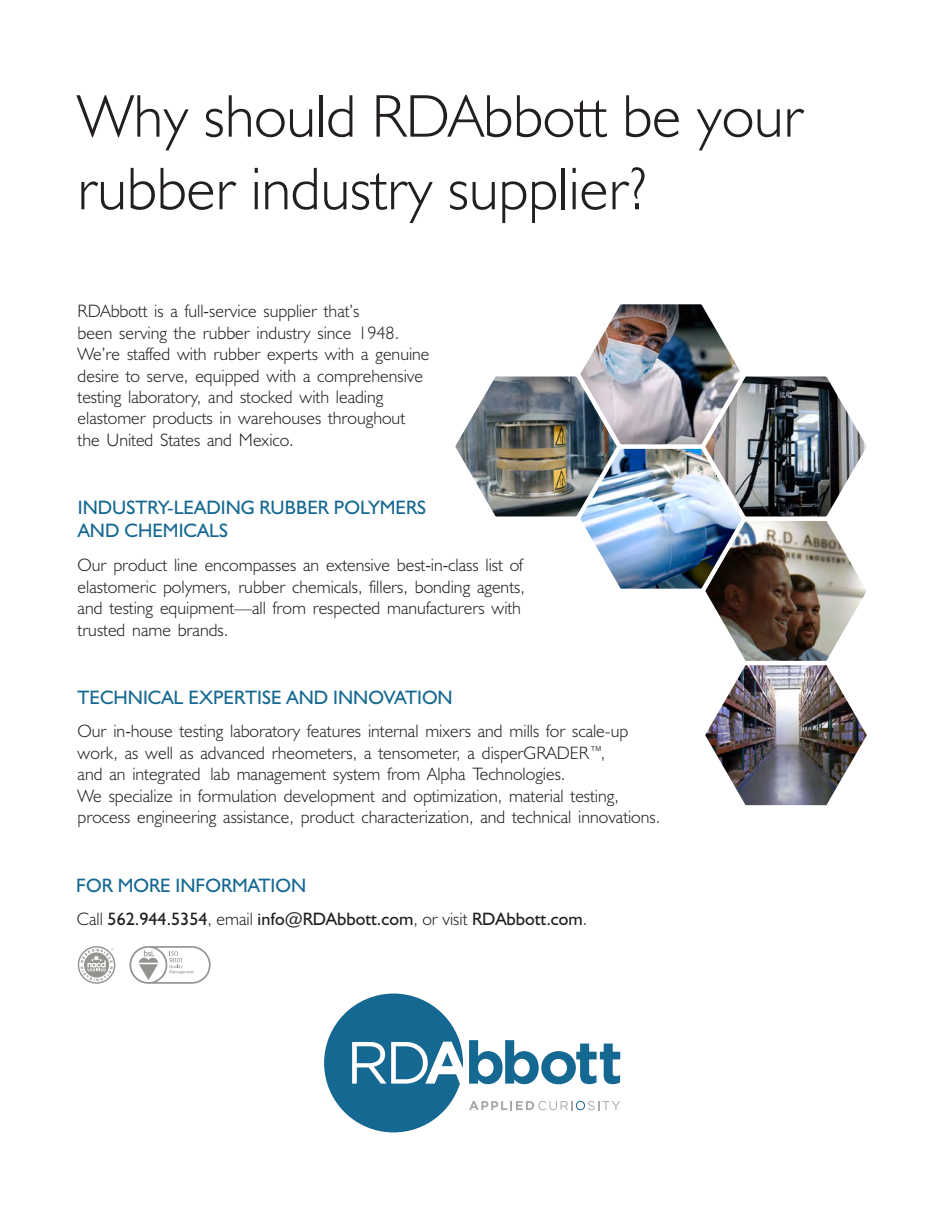
<style>
.page{position:relative;width:945px;height:1215px;background:#fff}
.page>*{position:absolute;margin:0;border:0;box-sizing:border-box;transform-origin:0 0}
.t1{font:300 60.6px/72.6px "Humanist 521 BT";color:#231f20}
.t2{font:19.5px/23.7px "Humanist 521 BT";color:#156891}
.t3{font:300 18px/21.6px "Humanist 521 BT";color:#231f20}
.t4{font:18px "Humanist 521 BT";color:#231f20}
.s1{font-family:"Calibri";font-weight:400}
.s2{font-weight:300}
</style>
<div class="page">
<img style="left:455px;top:304px;width:412px;height:502px">
<svg style="left:324px;top:994px;width:139px;height:138px"></svg>
<svg style="left:469px;top:1040px;width:151px;height:44px"></svg>
<svg style="left:469px;top:1101px;width:151px;height:9px"></svg>
<svg style="left:129px;top:946px;width:82px;height:38px"></svg>
<svg style="left:77px;top:946px;width:39px;height:38px"></svg>
<h1 class="t1" style="left:77px;top:85px;width:728px">Why should RDAbbott be your rubber industry supplier?</h1>
<p class="t3" style="left:78px;top:301px;width:353px">RDAbbott is a full<span class="s1">-</span>service supplier that’s<br>been serving the rubber industry since 1948.<br>We’re staffed with rubber experts with a genuine desire to serve, equipped with a comprehensive testing laboratory, and stocked with leading elastomer products in warehouses throughout the United States and Mexico.</p>
<p class="t2" style="left:78px;top:497px;width:350px">INDUSTRY-LEADING RUBBER POLYMERS<br>AND CHEMICALS</p>
<p class="t3" style="left:78px;top:555px;width:449px">Our product line encompasses an extensive best<span class="s1">-</span>in<span class="s1">-</span>class list of elastomeric polymers, rubber chemicals, fillers, bonding agents, and testing equipment—all from respected manufacturers with trusted name brands.</p>
<p class="t2" style="left:78px;top:687px;width:377px">TECHNICAL EXPERTISE AND INNOVATION</p>
<p class="t3" style="left:78px;top:722px;width:584px">Our in<span class="s1">-</span>house testing laboratory features internal mixers and mills for scale-up work, as well as advanced rheometers, a tensometer, a disperGRADER™,<br>and an integrated lab management system from Alpha Technologies.<br>We specialize in formulation development and optimization, material testing, process engineering assistance, product characterization, and technical innovations.</p>
<p class="t2" style="left:76px;top:875px;width:231px">FOR MORE INFORMATION</p>
<p class="t4" style="left:77px;top:911px;width:512px"><span class="s2">Call</span> 562.944.5354<span class="s2">, email</span> info@RDAbbott.com<span class="s2">, or visit</span> RDAbbott.com<span class="s2">.</span></p>
</div>
